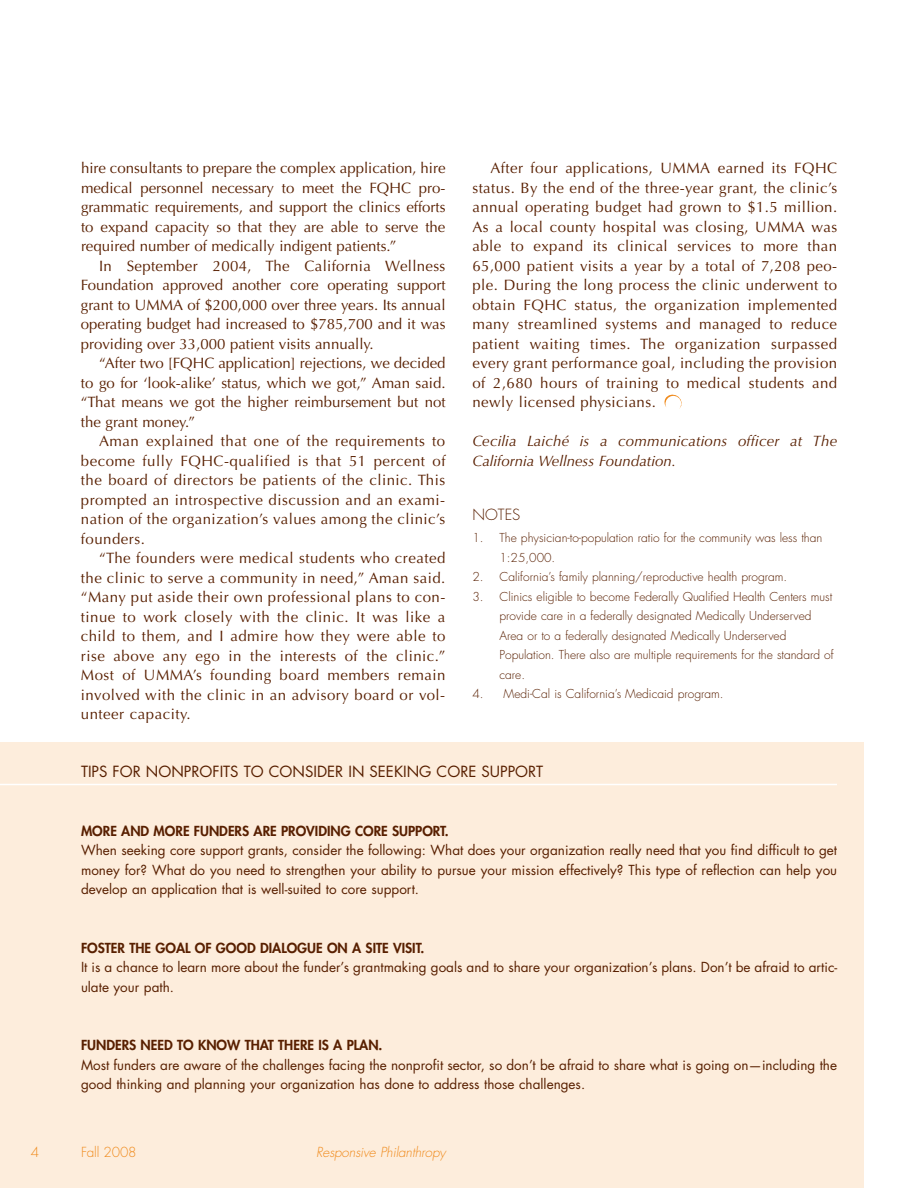
<style>
.page{position:relative;width:918px;height:1188px;background:#fff}
.page>*{position:absolute;margin:0;border:0;box-sizing:border-box;transform-origin:0 0}
.t1{font:15px/19.5px "Optima";color:#581f00;text-align:justify}
.t2{font:italic 15px/19.5px "Optima";letter-spacing:.015em;color:#581f00}
.t3{font:15px "Futura";color:#581f00}
.t4{font:300 15px "Futura";color:#581f00}
.t5{font:13.5px/19.5px "Futura";color:#581f00}
.t6{font:800 13.5px "Futura";color:#581f00}
.t7{font:italic 300 13.5px "Futura";letter-spacing:-.01em;color:#f08b1d}
.t8{font:300 13.5px "Futura";letter-spacing:-.015em;color:#f08b1d}
.t9{font:300 12px/19.5px "Futura";color:#581f00}
</style>
<div class="page">
<div style="left:0;top:742px;width:864px;height:446px;background:#fdeddc"></div>
<svg style="left:664px;top:395px;width:18px;height:14px"></svg>
<hr style="left:0;top:784px;width:837px;height:1px;background:#fff">
<p class="t1" style="left:81px;top:160px;width:366px">hire consultants to prepare the complex application, hire medical personnel necessary to meet the FQHC pro&shy;grammatic requirements, and support the clinics efforts to expand capacity so that they are able to serve the required number of medically indigent patients.”</p>
<p class="t1" style="left:81px;top:257px;width:366px;text-indent:18px">In September 2004, The California Wellness Foundation approved another core operating support grant to UMMA of $200,000 over three years. Its annual operating budget had increased to $785,700 and it was providing over 33,000 patient visits annually.</p>
<p class="t1" style="left:81px;top:355px;width:366px;text-indent:18px">“After two [FQHC application] rejections, we decided to go for ‘look-alike’ status, which we got,” Aman said. “That means we got the higher reimbursement but not the grant money.”</p>
<p class="t1" style="left:81px;top:433px;width:366px;text-indent:18px">Aman explained that one of the requirements to become fully FQHC-qualified is that 51 percent of the board of directors be patients of the clinic. This prompted an introspective discussion and an exami&shy;nation of the organization’s values among the clinic’s founders.</p>
<p class="t1" style="left:81px;top:550px;width:366px;text-indent:18px">“The founders were medical students who created the clinic to serve a community in need,” Aman said. “Many put aside their own professional plans to con&shy;tinue to work closely with the clinic. It was like a child to them, and I admire how they were able to rise above any ego in the interests of the clinic.” Most of UMMA’s founding board members remain involved with the clinic in an advisory board or vol&shy;unteer capacity.</p>
<p class="t1" style="left:472px;top:160px;width:366px;text-indent:18px">After four applications, UMMA earned its FQHC status. By the end of the three-year grant, the clinic’s annual operating budget had grown to $1.5 million.<br>As a local county hospital was closing, UMMA was able to expand its clinical services to more than 65,000 patient visits a year by a total of 7,208 peo&shy;ple. During the long process the clinic underwent to obtain FQHC status, the organization implemented many streamlined systems and managed to reduce patient waiting times. The organization surpassed every grant performance goal, including the provision of 2,680 hours of training to medical students and newly licensed physicians.</p>
<p class="t2" style="left:472px;top:433px;width:366px">Cecilia Laiché is a communications officer at The<br>California Wellness Foundation.</p>
<p class="t4" style="left:472px;top:507px;width:49px">NOTES</p>
<p class="t9" style="left:500px;top:529px;width:324px;text-indent:-27px">1. The physician-to-population ratio for the community was less than<br>1:25,000.</p>
<p class="t9" style="left:472px;top:568px;width:316px">2. California’s family planning/reproductive health program.</p>
<p class="t9" style="left:500px;top:588px;width:336px;text-indent:-27px">3. Clinics eligible to become Federally Qualified Health Centers must provide care in a federally designated Medically Underserved Area or to a federally designated Medically Underserved Population. There also are multiple requirements for the standard of care.</p>
<p class="t9" style="left:472px;top:685px;width:253px">4. Medi-Cal is California’s Medicaid program.</p>
<p class="t3" style="left:81px;top:765px;width:464px">TIPS FOR NONPROFITS TO CONSIDER IN SEEKING CORE SUPPORT</p>
<p class="t6" style="left:81px;top:824px;width:369px">MORE AND MORE FUNDERS ARE PROVIDING CORE SUPPORT.</p>
<p class="t5" style="left:81px;top:842px;width:758px;text-align:justify">When seeking core support grants, consider the following: What does your organization really need that you find difficult to get money for? What do you need to strengthen your ability to pursue your mission effectively? This type of reflection can help you develop an application that is well-suited to core support.</p>
<p class="t6" style="left:81px;top:941px;width:345px">FOSTER THE GOAL OF GOOD DIALOGUE ON A SITE VISIT.</p>
<p class="t5" style="left:81px;top:959px;width:758px">It is a chance to learn more about the funder’s grantmaking goals and to share your organization’s plans. Don’t be afraid to artic&shy;ulate your path.</p>
<p class="t6" style="left:81px;top:1039px;width:303px">FUNDERS NEED TO KNOW THAT THERE IS A PLAN.</p>
<p class="t5" style="left:81px;top:1056px;width:758px">Most funders are aware of the challenges facing the nonprofit sector, so don’t be afraid to share what is going on—including the good thinking and planning your organization has done to address those challenges.</p>
<p class="t8" style="left:31px;top:1146px;width:10px">4</p>
<p class="t8" style="left:81px;top:1146px;width:57px">Fall 2008</p>
<p class="t7" style="left:316px;top:1146px;width:131px">Responsive Philanthropy</p>
</div>
